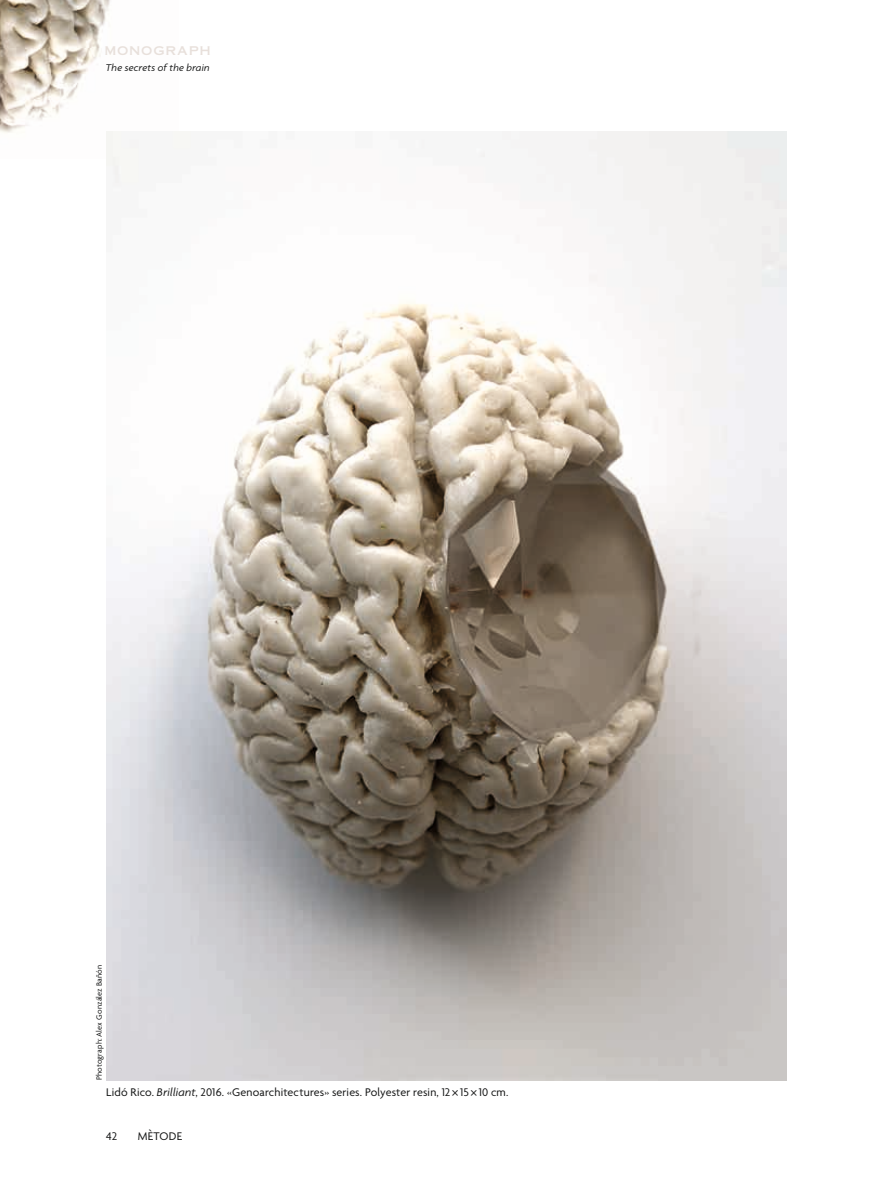
<style>
.page{position:relative;width:893px;height:1191px;background:#fff}
.page>*{position:absolute;margin:0;border:0;box-sizing:border-box;transform-origin:0 0}
.t1{font:12px "Agenda";letter-spacing:.01em;color:#151616}
.t2{font:12px "Copperplate Thirty One AB";letter-spacing:.06em;color:#e8e0db}
.t3{font:italic 10.5px "Agenda";letter-spacing:.015em;color:#151616}
.t4{font:8.25px "Agenda";letter-spacing:.02em;color:#151616}
.s1{font-style:italic}
.s2{font-family:"Times"}
</style>
<div class="page">
<img style="left:0;top:0;width:179px;height:133px">
<img style="left:106px;top:132px;width:681px;height:948px">
<p class="t2" style="left:104px;top:44px;width:108px">MONOGRAPH</p>
<p class="t3" style="left:106px;top:61px;width:105px">The secrets of the brain</p>
<p class="t4" style="left:94px;top:1080px;width:117px;rotate:-90deg">Photograph: Alex González Bañón</p>
<p class="t1" style="left:106px;top:1085px;width:404px">Lidó Rico. <span class="s1">Brilliant</span>, 2016. «Genoarchitectures» series. Polyester resin, 12<span class="s2">×</span>15<span class="s2">×</span>10 cm.</p>
<p class="t1" style="left:106px;top:1129px;width:12px">42</p>
<p class="t1" style="left:138px;top:1129px;width:46px">MÈTODE</p>
</div>
